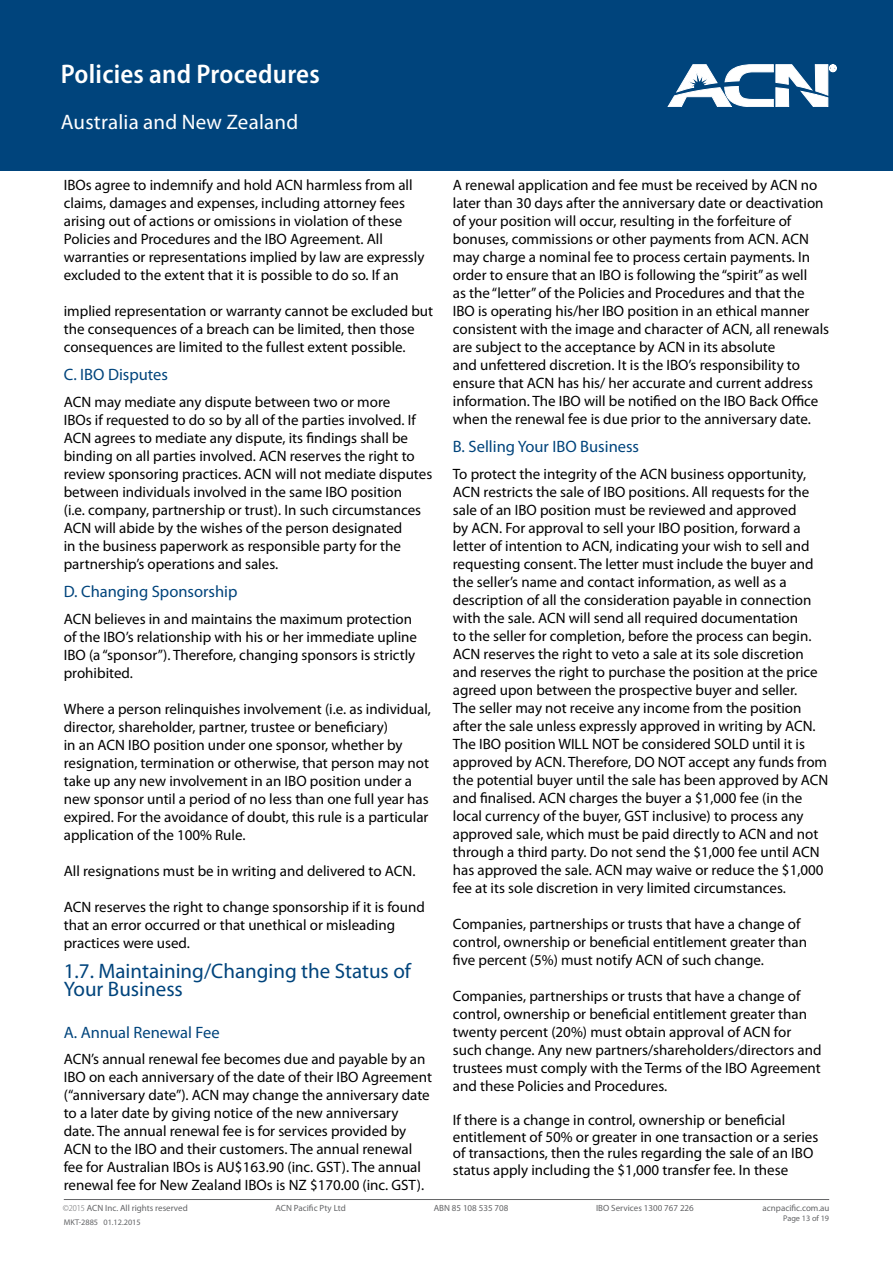
<style>
.page{position:relative;width:893px;height:1263px;background:#fff}
.page>*{position:absolute;margin:0;border:0;box-sizing:border-box;transform-origin:0 0}
.t1{font:600 semi-condensed 27px "Myriad Pro";letter-spacing:.01em;color:#fff}
.t2{font:21px/18px "Myriad Pro";color:#00447c}
.t3{font:21px "Myriad Pro";letter-spacing:.01em;color:#fff}
.t4{font:16.5px "Myriad Pro";color:#00447c}
.t5{font:15px/18px "Myriad Pro";color:#000}
.t6{font:9px "Myriad Pro";color:#636466}
.t7{font:8.25px "Myriad Pro";color:#636466}
.s1{font-weight:300;font-stretch:semi-condensed}
</style>
<div class="page">
<div style="left:0;top:0;width:893px;height:171px;background:#00447c"></div>
<hr style="left:64px;top:1199px;width:765px;height:1px;background:#636466">
<svg style="left:668px;top:64px;width:169px;height:42px"></svg>
<h1 class="t1" style="left:61px;top:57px;width:261px">Policies and Procedures</h1>
<h2 class="t3" style="left:61px;top:109px;width:239px">Australia and New Zealand</h2>
<p class="t5" style="left:64px;top:176px;width:362px">IBOs agree to indemnify and hold ACN harmless from all claims, damages and expenses, including attorney fees arising out of actions or omissions in violation of these Policies and Procedures and the IBO Agreement. All warranties or representations implied by law are expressly excluded to the extent that it is possible to do so. If an</p>
<p class="t5" style="left:64px;top:302px;width:371px">implied representation or warranty cannot be excluded but the consequences of a breach can be limited, then those consequences are limited to the fullest extent possible.</p>
<p class="t4" style="left:64px;top:365px;width:106px">C. IBO Disputes</p>
<p class="t5" style="left:64px;top:392px;width:370px">ACN may mediate any dispute between two or more<br>IBOs if requested to do so by all of the parties involved. If ACN agrees to mediate any dispute, its findings shall be binding on all parties involved. ACN reserves the right to review sponsoring practices. ACN will not mediate disputes between individuals involved in the same IBO position<br>(i.e. company, partnership or trust). In such circumstances ACN will abide by the wishes of the person designated<br>in the business paperwork as responsible party for the partnership’s operations and sales.</p>
<p class="t4" style="left:64px;top:581px;width:175px">D. Changing Sponsorship</p>
<p class="t5" style="left:64px;top:609px;width:355px">ACN believes in and maintains the maximum protection of the IBO’s relationship with his or her immediate upline IBO (a “sponsor”). Therefore, changing sponsors is strictly prohibited.</p>
<p class="t5" style="left:64px;top:699px;width:369px">Where a person relinquishes involvement (i.e. as individual, director, shareholder, partner, trustee or beneficiary)<br>in an ACN IBO position under one sponsor, whether by resignation, termination or otherwise, that person may not take up any new involvement in an IBO position under a new sponsor until a period of no less than one full year has expired. For the avoidance of doubt, this rule is a particular application of the 100% Rule.</p>
<p class="t5" style="left:64px;top:861px;width:353px">All resignations must be in writing and delivered to ACN.</p>
<p class="t5" style="left:64px;top:897px;width:363px">ACN reserves the right to change sponsorship if it is found that an error occurred or that unethical or misleading practices were used.</p>
<h2 class="t2" style="left:64px;top:962px;width:349px">1.7. Maintaining/Changing the Status of<br>Your Business</h2>
<p class="t4" style="left:64px;top:1022px;width:157px">A. Annual Renewal Fee</p>
<p class="t5" style="left:64px;top:1050px;width:370px">ACN’s annual renewal fee becomes due and payable by an IBO on each anniversary of the date of their IBO Agreement (“anniversary date”). ACN may change the anniversary date to a later date by giving notice of the new anniversary date. The annual renewal fee is for services provided by ACN to the IBO and their customers. The annual renewal fee for Australian IBOs is AU$163.90 (inc. GST). The annual renewal fee for New Zealand IBOs is NZ $170.00 (inc. GST).</p>
<p class="t5" style="left:453px;top:176px;width:378px">A renewal application and fee must be received by ACN no later than 30 days after the anniversary date or deactivation of your position will occur, resulting in the forfeiture of bonuses, commissions or other payments from ACN. ACN may charge a nominal fee to process certain payments. In order to ensure that an IBO is following the “spirit” as well<br>as the “letter” of the Policies and Procedures and that the IBO is operating his/her IBO position in an ethical manner consistent with the image and character of ACN, all renewals are subject to the acceptance by ACN in its absolute<br>and unfettered discretion. It is the IBO’s responsibility to ensure that ACN has his/ her accurate and current address information. The IBO will be notified on the IBO Back Office when the renewal fee is due prior to the anniversary date.</p>
<p class="t4" style="left:453px;top:437px;width:188px">B. Selling Your IBO Business</p>
<p class="t5" style="left:453px;top:464px;width:377px">To protect the integrity of the ACN business opportunity, ACN restricts the sale of IBO positions. All requests for the sale of an IBO position must be reviewed and approved<br>by ACN. For approval to sell your IBO position, forward a letter of intention to ACN, indicating your wish to sell and requesting consent. The letter must include the buyer and the seller’s name and contact information, as well as a description of all the consideration payable in connection with the sale. ACN will send all required documentation<br>to the seller for completion, before the process can begin.<br>ACN reserves the right to veto a sale at its sole discretion and reserves the right to purchase the position at the price agreed upon between the prospective buyer and seller.<br>The seller may not receive any income from the position after the sale unless expressly approved in writing by ACN.<br>The IBO position WILL NOT be considered SOLD until it is approved by ACN. Therefore, DO NOT accept any funds from the potential buyer until the sale has been approved by ACN and finalised. ACN charges the buyer a $1,000 fee (in the local currency of the buyer, GST inclusive) to process any approved sale, which must be paid directly to ACN and not through a third party. Do not send the $1,000 fee until ACN has approved the sale. ACN may waive or reduce the $1,000 fee at its sole discretion in very limited circumstances.</p>
<p class="t5" style="left:453px;top:914px;width:356px">Companies, partnerships or trusts that have a change of control, ownership or beneficial entitlement greater than five percent (5%) must notify ACN of such change.</p>
<p class="t5" style="left:453px;top:986px;width:370px">Companies, partnerships or trusts that have a change of control, ownership or beneficial entitlement greater than twenty percent (20%) must obtain approval of ACN for such change. Any new partners/shareholders/directors and trustees must comply with the Terms of the IBO Agreement and these Policies and Procedures.</p>
<p class="t5" style="left:453px;top:1112px;width:367px;line-height:16.5px">If there is a change in control, ownership or beneficial entitlement of 50% or greater in one transaction or a series of transactions, then the rules regarding the sale of an IBO status apply including the $1,000 transfer fee. In these</p>
<p class="t6" style="left:63px;top:1202px;width:127px"><span class="s1">©2015</span> ACN Inc. All rights reserved</p>
<p class="t6" style="left:276px;top:1202px;width:72px">ACN Pacific Pty Ltd</p>
<p class="t6" style="left:434px;top:1202px;width:76px">ABN 85 108 535 708</p>
<p class="t6" style="left:596px;top:1202px;width:99px">IBO Services 1300 767 226</p>
<p class="t6" style="left:762px;top:1202px;width:69px">acnpacific.com.au</p>
<p class="t7" style="left:64px;top:1217px;width:78px">MKT-2885 01.12.2015</p>
<p class="t7" style="left:783px;top:1213px;width:48px">Page 13 of 19</p>
</div>
